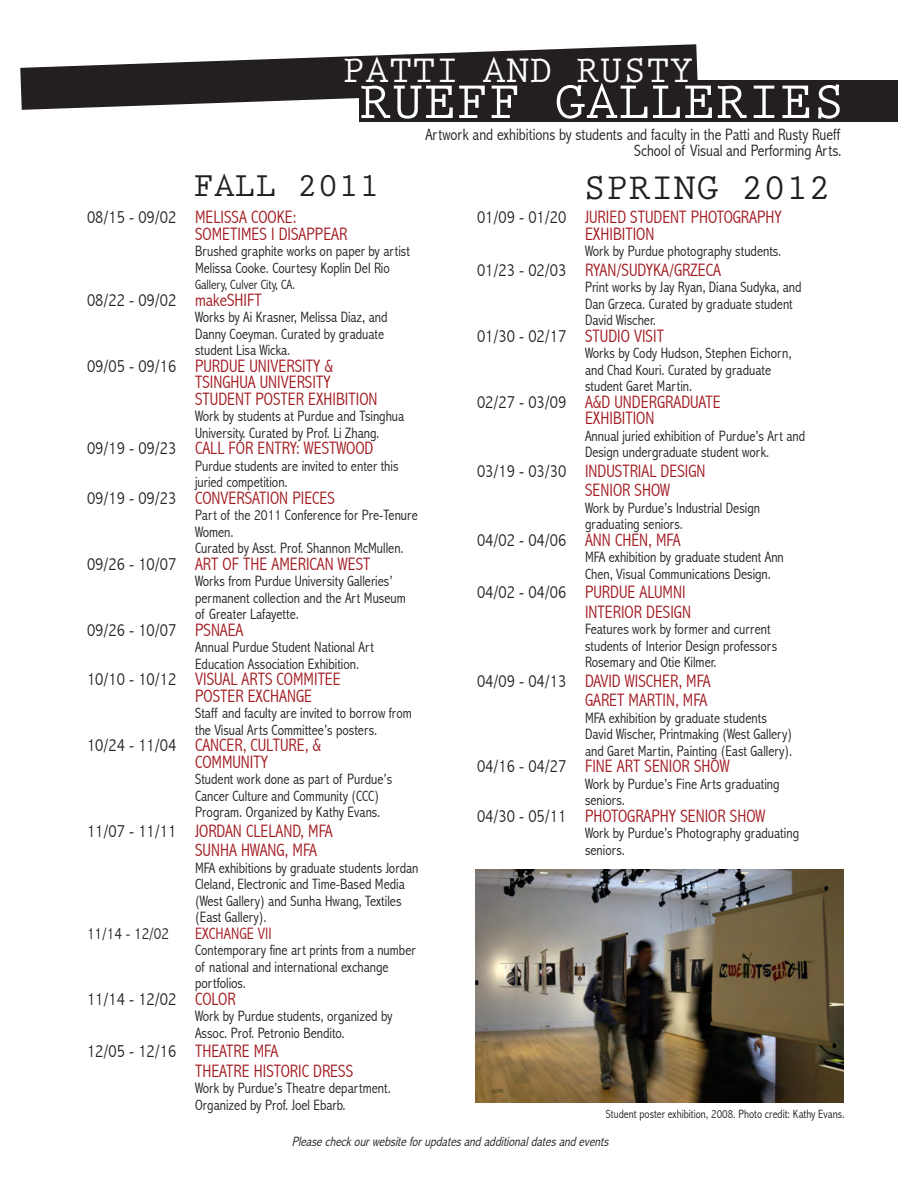
<style>
.page{position:relative;width:918px;height:1188px;background:#fff}
.page>*{position:absolute;margin:0;border:0;box-sizing:border-box;transform-origin:0 0}
.t1{font:700 54px "Prestige Elite Std";color:#fff}
.t2{font:700 39px "Prestige Elite Std";color:#fff}
.t3{font:700 37.5px "Prestige Elite Std";color:#231f20}
.t4{font:700 34.5px "Prestige Elite Std";color:#231f20}
.t5{font:300 condensed 18px "Abadi";color:#a21a20}
.t6{font:300 condensed 18px "Abadi";color:#231f20}
.t7{font:300 condensed 16.5px "Abadi";color:#231f20}
.t8{font:300 condensed 16.5px "Abadi";color:#a21a20}
.t9{font:300 condensed 15px/16.5px "Abadi";color:#231f20}
.t10{font:italic 300 condensed 13.5px "Abadi";color:#231f20}
.t11{font:300 condensed 13.5px "Abadi";color:#231f20}
.t12{font:300 condensed 12px "Abadi";color:#231f20}
.s1{color:#231f20}
.s2{color:#a21a20}
</style>
<div class="page">
<img style="left:476px;top:869px;width:367px;height:233px">
<svg style="left:20px;top:44px;width:678px;height:66px;fill:#231f20"></svg>
<div style="left:360px;top:80px;width:538px;height:42px;background:#231f20"></div>
<p class="t2" style="left:342px;top:49px;width:352px">PATTI AND RUSTY</p>
<p class="t1" style="left:359px;top:72px;width:488px">RUEFF GALLERIES</p>
<p class="t7" style="left:425px;top:125px;width:416px">Artwork and exhibitions by students and faculty in the Patti and Rusty Rueff</p>
<p class="t7" style="left:634px;top:141px;width:209px">School of Visual and Performing Arts.</p>
<p class="t4" style="left:194px;top:167px;width:188px">FALL 2011</p>
<p class="t3" style="left:584px;top:168px;width:249px">SPRING 2012</p>
<p class="t5" style="left:477px;top:207px;width:306px"><span class="s1">01/09 - 01/20</span> JURIED STUDENT PHOTOGRAPHY</p>
<p class="t5" style="left:585px;top:223px;width:71px">EXHIBITION</p>
<p class="t9" style="left:585px;top:243px;width:198px">Work by Purdue photography students.</p>
<p class="t5" style="left:477px;top:259px;width:245px"><span class="s1">01/23 - 02/03</span> RYAN/SUDYKA/GRZECA</p>
<p class="t9" style="left:585px;top:279px;width:218px">Print works by Jay Ryan, Diana Sudyka, and<br>Dan Grzeca. Curated by graduate student<br>David Wischer.</p>
<p class="t6" style="left:477px;top:325px;width:188px">01/30 - 02/17 <span class="s2">STUDIO VISIT</span></p>
<p class="t9" style="left:585px;top:345px;width:208px">Works by Cody Hudson, Stephen Eichorn, and Chad Kouri. Curated by graduate</p>
<p class="t9" style="left:585px;top:378px;width:109px">student Garet Martin.</p>
<p class="t5" style="left:477px;top:391px;width:245px"><span class="s1">02/27 - 03/09</span> A&amp;D UNDERGRADUATE</p>
<p class="t5" style="left:585px;top:408px;width:71px">EXHIBITION</p>
<p class="t9" style="left:585px;top:427px;width:222px">Annual juried exhibition of Purdue’s Art and<br>Design undergraduate student work.</p>
<p class="t5" style="left:477px;top:460px;width:230px"><span class="s1">03/19 - 03/30</span> INDUSTRIAL DESIGN</p>
<p class="t5" style="left:585px;top:480px;width:87px">SENIOR SHOW</p>
<p class="t9" style="left:585px;top:499px;width:176px">Work by Purdue’s Industrial Design</p>
<p class="t9" style="left:585px;top:516px;width:99px">graduating seniors.</p>
<p class="t6" style="left:477px;top:529px;width:205px">04/02 - 04/06 <span class="s2">ANN CHEN, MFA</span></p>
<p class="t9" style="left:585px;top:549px;width:200px">MFA exhibition by graduate student Ann<br>Chen, Visual Communications Design.</p>
<p class="t5" style="left:477px;top:582px;width:210px"><span class="s1">04/02 - 04/06</span> PURDUE ALUMNI</p>
<p class="t5" style="left:585px;top:601px;width:107px">INTERIOR DESIGN</p>
<p class="t9" style="left:585px;top:621px;width:187px">Features work by former and current</p>
<p class="t9" style="left:585px;top:637px;width:194px">students of Interior Design professors</p>
<p class="t9" style="left:585px;top:654px;width:133px">Rosemary and Otie Kilmer.</p>
<p class="t5" style="left:477px;top:670px;width:235px"><span class="s1">04/09 - 04/13</span> DAVID WISCHER, MFA</p>
<p class="t5" style="left:585px;top:690px;width:124px">GARET MARTIN, MFA</p>
<p class="t9" style="left:585px;top:709px;width:183px">MFA exhibition by graduate students</p>
<p class="t9" style="left:585px;top:726px;width:209px">David Wischer, Printmaking (West Gallery)</p>
<p class="t9" style="left:585px;top:742px;width:209px">and Garet Martin, Painting (East Gallery).</p>
<p class="t5" style="left:477px;top:756px;width:254px"><span class="s1">04/16 - 04/27</span> FINE ART SENIOR SHOW</p>
<p class="t9" style="left:585px;top:775px;width:196px">Work by Purdue’s Fine Arts graduating</p>
<p class="t9" style="left:585px;top:792px;width:41px">seniors.</p>
<p class="t5" style="left:477px;top:805px;width:290px"><span class="s1">04/30 - 05/11</span> PHOTOGRAPHY SENIOR SHOW</p>
<p class="t9" style="left:585px;top:825px;width:216px">Work by Purdue’s Photography graduating seniors.</p>
<p class="t5" style="left:87px;top:207px;width:211px"><span class="s1">08/15 - 09/02</span> MELISSA COOKE:</p>
<p class="t5" style="left:195px;top:223px;width:149px">SOMETIMES I DISAPPEAR</p>
<p class="t9" style="left:195px;top:243px;width:216px">Brushed graphite works on paper by artist<br>Melissa Cooke. Courtesy Koplin Del Rio</p>
<p class="t11" style="left:195px;top:277px;width:102px">Gallery, Culver City, CA.</p>
<p class="t6" style="left:87px;top:289px;width:176px">08/22 - 09/02 <span class="s2">makeSHIFT</span></p>
<p class="t9" style="left:195px;top:309px;width:194px">Works by Ai Krasner, Melissa Diaz, and<br>Danny Coeyman. Curated by graduate</p>
<p class="t9" style="left:195px;top:342px;width:97px">student Lisa Wicka.</p>
<p class="t5" style="left:87px;top:355px;width:248px"><span class="s1">09/05 - 09/16</span> PURDUE UNIVERSITY &amp;</p>
<p class="t5" style="left:195px;top:372px;width:137px">TSINGHUA UNIVERSITY</p>
<p class="t5" style="left:195px;top:388px;width:184px">STUDENT POSTER EXHIBITION</p>
<p class="t9" style="left:195px;top:408px;width:211px">Work by students at Purdue and Tsinghua<br>University. Curated by Prof. Li Zhang.</p>
<p class="t5" style="left:87px;top:438px;width:288px"><span class="s1">09/19 - 09/23</span> CALL FOR ENTRY: WESTWOOD</p>
<p class="t9" style="left:195px;top:457px;width:205px">Purdue students are invited to enter this juried competition.</p>
<p class="t5" style="left:87px;top:487px;width:249px"><span class="s1">09/19 - 09/23</span> CONVERSATION PIECES</p>
<p class="t9" style="left:195px;top:507px;width:224px">Part of the 2011 Conference for Pre-Tenure<br>Women.</p>
<p class="t9" style="left:195px;top:540px;width:210px">Curated by Asst. Prof. Shannon McMullen.</p>
<p class="t5" style="left:87px;top:553px;width:285px"><span class="s1">09/26 - 10/07</span> ART OF THE AMERICAN WEST</p>
<p class="t9" style="left:195px;top:573px;width:199px">Works from Purdue University Galleries’</p>
<p class="t9" style="left:195px;top:589px;width:212px">permanent collection and the Art Museum</p>
<p class="t9" style="left:195px;top:606px;width:105px">of Greater Lafayette.</p>
<p class="t6" style="left:87px;top:619px;width:158px">09/26 - 10/07 <span class="s2">PSNAEA</span></p>
<p class="t9" style="left:195px;top:639px;width:180px">Annual Purdue Student National Art</p>
<p class="t9" style="left:195px;top:655px;width:166px">Education Association Exhibition.</p>
<p class="t5" style="left:87px;top:669px;width:255px"><span class="s1">10/10 - 10/12</span> VISUAL ARTS COMMITEE</p>
<p class="t5" style="left:195px;top:685px;width:118px">POSTER EXCHANGE</p>
<p class="t9" style="left:195px;top:705px;width:218px">Staff and faculty are invited to borrow from the Visual Arts Committee’s posters.</p>
<p class="t5" style="left:87px;top:735px;width:236px"><span class="s1">10/24 - 11/04</span> CANCER, CULTURE, &amp;</p>
<p class="t5" style="left:195px;top:751px;width:75px">COMMUNITY</p>
<p class="t9" style="left:195px;top:771px;width:199px">Student work done as part of Purdue’s</p>
<p class="t9" style="left:195px;top:787px;width:186px">Cancer Culture and Community (CCC)</p>
<p class="t9" style="left:195px;top:804px;width:187px">Program. Organized by Kathy Evans.</p>
<p class="t5" style="left:87px;top:820px;width:247px"><span class="s1">11/07 - 11/11</span> JORDAN CLELAND, MFA</p>
<p class="t5" style="left:195px;top:840px;width:123px">SUNHA HWANG, MFA</p>
<p class="t9" style="left:195px;top:859px;width:225px">MFA exhibitions by graduate students Jordan Cleland, Electronic and Time-Based Media (West Gallery) and Sunha Hwang, Textiles (East Gallery).</p>
<p class="t7" style="left:87px;top:924px;width:83px">11/14 - 12/02</p>
<p class="t8" style="left:195px;top:924px;width:78px">EXCHANGE VII</p>
<p class="t9" style="left:195px;top:942px;width:222px">Contemporary fine art prints from a number of national and international exchange</p>
<p class="t9" style="left:195px;top:975px;width:52px">portfolios.</p>
<p class="t6" style="left:87px;top:988px;width:150px">11/14 - 12/02 <span class="s2">COLOR</span></p>
<p class="t9" style="left:195px;top:1008px;width:199px">Work by Purdue students, organized by</p>
<p class="t9" style="left:195px;top:1024px;width:151px">Assoc. Prof. Petronio Bendito.</p>
<p class="t6" style="left:87px;top:1041px;width:193px">12/05 - 12/16 <span class="s2">THEATRE MFA</span></p>
<p class="t5" style="left:195px;top:1060px;width:160px">THEATRE HISTORIC DRESS</p>
<p class="t9" style="left:195px;top:1080px;width:197px">Work by Purdue’s Theatre department.</p>
<p class="t9" style="left:195px;top:1096px;width:152px">Organized by Prof. Joel Ebarb.</p>
<p class="t12" style="left:606px;top:1107px;width:240px">Student poster exhibition, 2008. Photo credit: Kathy Evans.</p>
<p class="t10" style="left:292px;top:1134px;width:321px">Pleasecheckourwebsiteforupdatesandadditionaldatesandevents</p>
</div>
